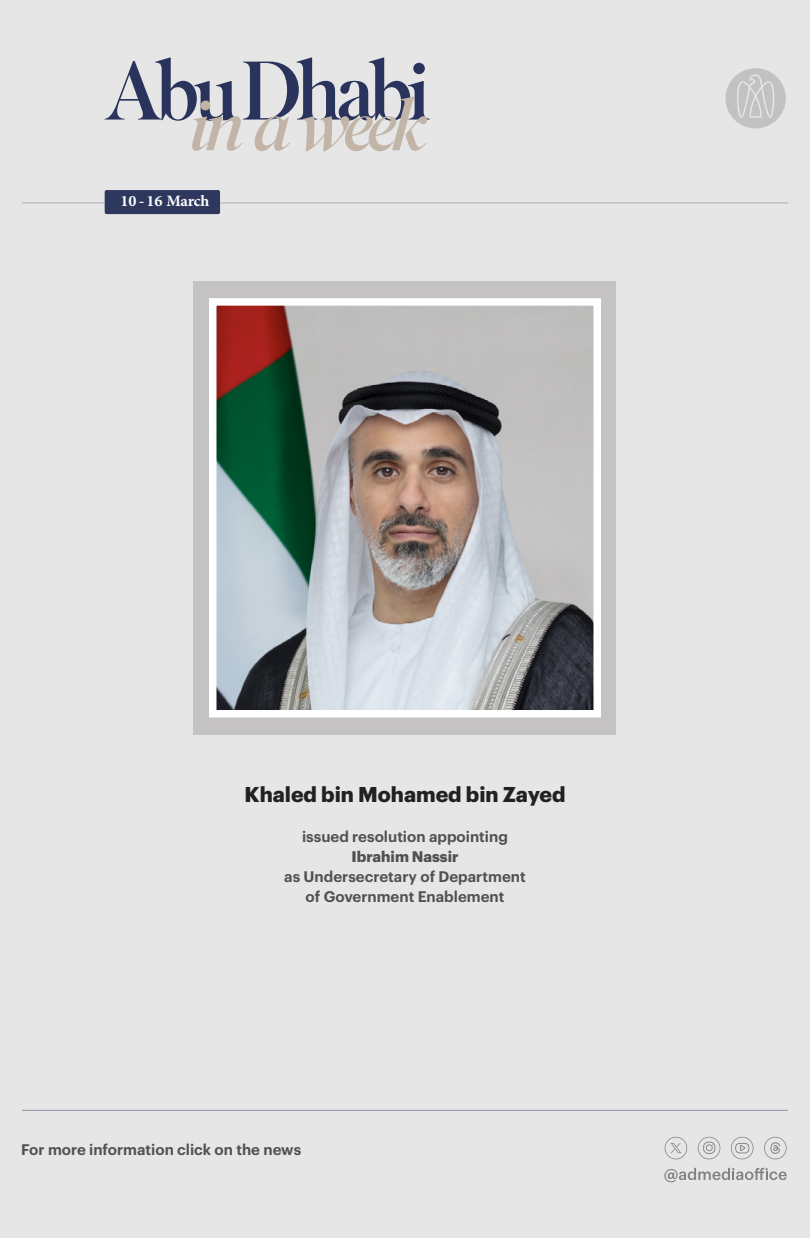
<style>
.page{position:relative;width:810px;height:1238px;background:#e5e6e5}
.page>*{position:absolute;margin:0;border:0;box-sizing:border-box;transform-origin:0 0}
.t1{font:700 22.2px "Adobe Arabic";letter-spacing:-.01em;color:#fff}
.t2{font:700 21px "Graphik";color:#212121}
.t3{font:600 15px/20.2px "Graphik";color:#515151;text-align:center}
.t4{font:700 15px "Graphik";color:#515151}
</style>
<div class="page">
<hr style="left:22px;top:202px;width:111px;height:2px;background:#969cad">
<hr style="left:180px;top:202px;width:608px;height:2px;background:#969cad">
<svg style="left:726px;top:68px;width:60px;height:60px"></svg>
<svg style="left:731px;top:1136px;width:23px;height:23px"></svg>
<svg style="left:664px;top:1167px;width:123px;height:15px"></svg>
<svg style="left:764px;top:1136px;width:23px;height:23px"></svg>
<svg style="left:665px;top:1136px;width:22px;height:23px"></svg>
<svg style="left:698px;top:1136px;width:22px;height:23px"></svg>
<svg style="left:105px;top:57px;width:325px;height:94px"></svg>
<hr style="left:22px;top:1109px;width:766px;height:1px;background:#2e385f">
<div style="left:105px;top:190px;width:115px;height:24px;background:#2e385e;border-radius:2px"></div>
<div style="left:194px;top:281px;width:422px;height:453px;background:#c4c2c3"></div>
<img style="left:218px;top:307px;width:374px;height:401px">
<div style="left:209px;top:298px;width:392px;height:419px;border:8px solid #fff"></div>
<h1 class="t1" style="left:121px;top:185px;width:90px">10-16 March</h1>
<h2 class="t2" style="left:244px;top:778px;width:323px">Khaled bin Mohamed bin Zayed</h2>
<p class="t3" style="left:302px;top:824px;width:207px">issued resolution appointing</p>
<p class="t4" style="left:351px;top:845px;width:109px">Ibrahim Nassir</p>
<p class="t3" style="left:284px;top:865px;width:243px">as Undersecretary of Department of Government Enablement</p>
<p class="t3" style="left:21px;top:1137px;width:282px">For more information click on the news</p>
</div>
